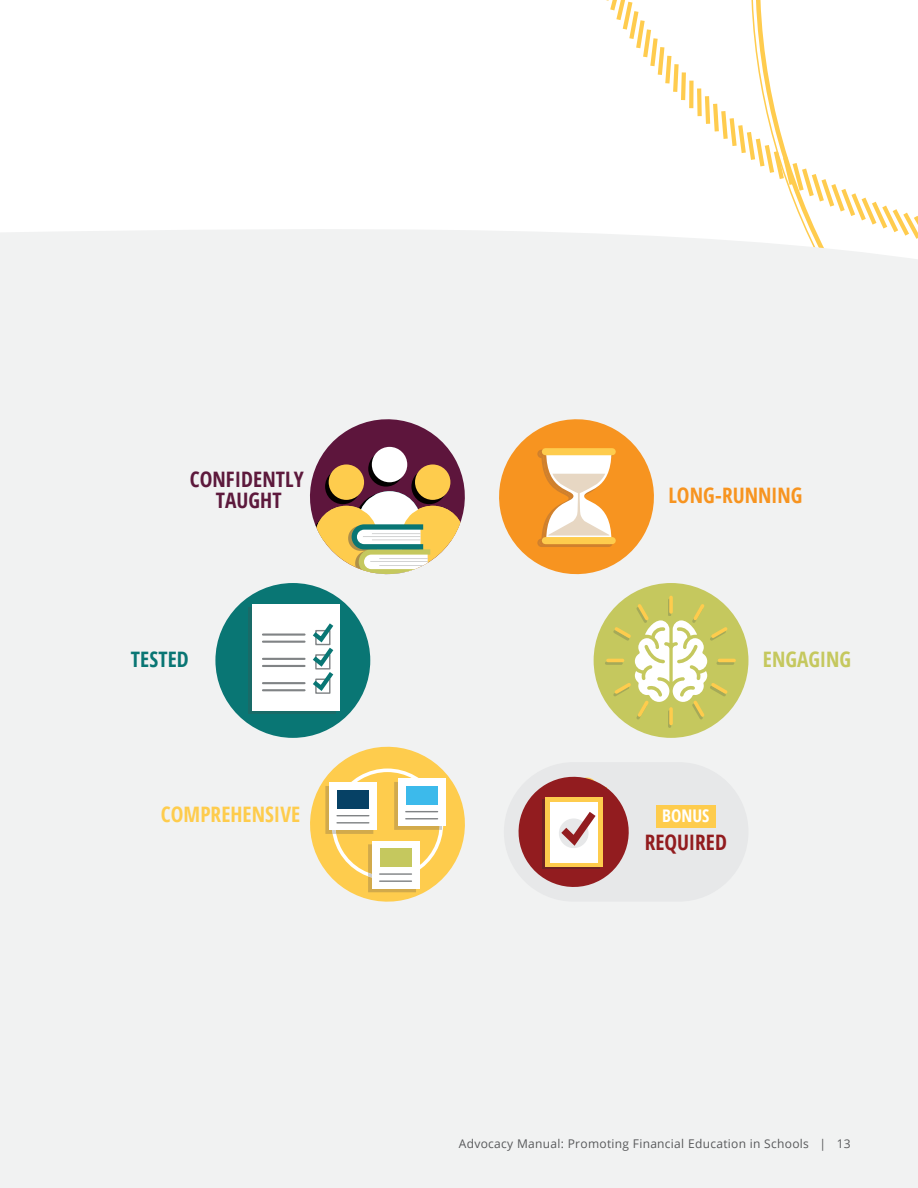
<style>
.page{position:relative;width:918px;height:1188px;background:#fff}
.page>*{position:absolute;margin:0;border:0;box-sizing:border-box;transform-origin:0 0}
.t1{font:700 21.3px/21.5px "Open Sans Condensed";letter-spacing:.005em;color:#5d193c;text-align:center}
.t2{font:700 condensed 21.3px "Open Sans";color:#fecc4d}
.t3{font:700 condensed 21.3px "Open Sans";color:#f79420}
.t4{font:700 condensed 21.3px "Open Sans";color:#c5c85e}
.t5{font:700 condensed 21.3px "Open Sans";color:#921c1f}
.t6{font:700 condensed 21.3px "Open Sans";letter-spacing:.005em;color:#097674}
.t7{font:700 condensed 17.4px "Open Sans";color:#fff}
.t8{font:12px "Open Sans";letter-spacing:.025em;color:#58595b}
.s1{font-family:"Open Sans";font-stretch:condensed}
</style>
<div class="page">
<svg style="left:606px;top:0;width:312px;height:225px"></svg>
<div style="left:0;top:225px;width:918px;height:963px;background:#f1f2f2"></div>
<div style="left:594px;top:583px;width:154px;height:155px;background:#c5c85e;border-radius:50%"></div>
<hr style="left:668px;top:710px;width:3px;height:18px;background:#a5aa58;border-radius:2px">
<hr style="left:716px;top:662px;width:18px;height:3px;background:#a5aa58;border-radius:2px">
<hr style="left:605px;top:662px;width:18px;height:3px;background:#a5aa58;border-radius:2px">
<hr style="left:669px;top:597px;width:4px;height:15px;background:#fecc4d">
<svg style="left:669px;top:720px;width:4px;height:4px"></svg>
<hr style="left:720px;top:659px;width:14px;height:3px;background:#fecc4d">
<hr style="left:608px;top:659px;width:15px;height:3px;background:#fecc4d">
<div style="left:215px;top:583px;width:155px;height:155px;background:#097674;border-radius:50%"></div>
<svg style="left:299px;top:736px;width:177px;height:177px"></svg>
<div style="left:398px;top:778px;width:48px;height:48px;background:#fff"></div>
<div style="left:406px;top:786px;width:32px;height:19px;background:#3cbaeb"></div>
<hr style="left:406px;top:811px;width:32px;height:1px;background:#808385">
<hr style="left:406px;top:818px;width:32px;height:1px;background:#808385">
<div style="left:329px;top:782px;width:48px;height:48px;background:#fff"></div>
<div style="left:337px;top:790px;width:32px;height:19px;background:#064165"></div>
<hr style="left:337px;top:815px;width:32px;height:1px;background:#808385">
<hr style="left:337px;top:822px;width:32px;height:2px;background:#808385">
<div style="left:372px;top:841px;width:48px;height:48px;background:#fff"></div>
<div style="left:380px;top:848px;width:31px;height:19px;background:#c5c85e"></div>
<hr style="left:380px;top:873px;width:31px;height:2px;background:#808385">
<hr style="left:380px;top:880px;width:31px;height:2px;background:#808385">
<svg style="left:249px;top:608px;width:87px;height:106px"></svg>
<div style="left:252px;top:604px;width:87px;height:106px;background:#fff"></div>
<hr style="left:263px;top:634px;width:42px;height:2px;background:#808385">
<hr style="left:263px;top:658px;width:42px;height:2px;background:#808385">
<svg style="left:313px;top:623px;width:21px;height:71px"></svg>
<hr style="left:263px;top:682px;width:42px;height:2px;background:#808385">
<hr style="left:263px;top:641px;width:42px;height:2px;background:#808385">
<hr style="left:263px;top:665px;width:42px;height:2px;background:#808385">
<hr style="left:263px;top:689px;width:42px;height:2px;background:#808385">
<svg style="left:488px;top:408px;width:177px;height:177px"></svg>
<svg style="left:612px;top:599px;width:119px;height:121px"></svg>
<div style="left:504px;top:762px;width:244px;height:140px;background:#e7e8e9;border-radius:70px"></div>
<svg style="left:511px;top:769px;width:118px;height:126px"></svg>
<div style="left:656px;top:805px;width:59px;height:23px;background:#fecc4d"></div>
<svg style="left:299px;top:408px;width:177px;height:177px"></svg>
<hr style="left:363px;top:536px;width:58px;height:1px;background:#d2d3d3">
<hr style="left:372px;top:540px;width:49px;height:1px;background:#d2d3d3">
<hr style="left:372px;top:533px;width:49px;height:1px;background:#d2d3d3">
<hr style="left:370px;top:561px;width:58px;height:1px;background:#d2d3d3">
<hr style="left:379px;top:565px;width:49px;height:1px;background:#d2d3d3">
<hr style="left:379px;top:558px;width:49px;height:1px;background:#d2d3d3">
<div style="left:415px;top:464px;width:35px;height:36px;background:#fecc4d;border-radius:50%"></div>
<div style="left:329px;top:464px;width:35px;height:36px;background:#fecc4d;border-radius:50%"></div>
<div style="left:372px;top:447px;width:35px;height:35px;background:#fff;border-radius:50%"></div>
<h1 class="t1" style="left:190px;top:468px;width:115px">CONFIDENTLY<br><span class="s1">T</span>AUGHT</h1>
<h1 class="t3" style="left:669px;top:487px;width:135px">LONG-RUNNING</h1>
<h1 class="t6" style="left:131px;top:651px;width:59px">TESTED</h1>
<h1 class="t4" style="left:763px;top:651px;width:90px">ENGAGING</h1>
<h1 class="t2" style="left:161px;top:806px;width:141px">COMPREHENSIVE</h1>
<h2 class="t7" style="left:662px;top:810px;width:49px">BONUS</h2>
<h1 class="t5" style="left:645px;top:834px;width:84px">REQUIRED</h1>
<p class="t8" style="left:459px;top:1135px;width:393px">Advocacy Manual: Promoting Financial Education in Schools | 13</p>
</div>
